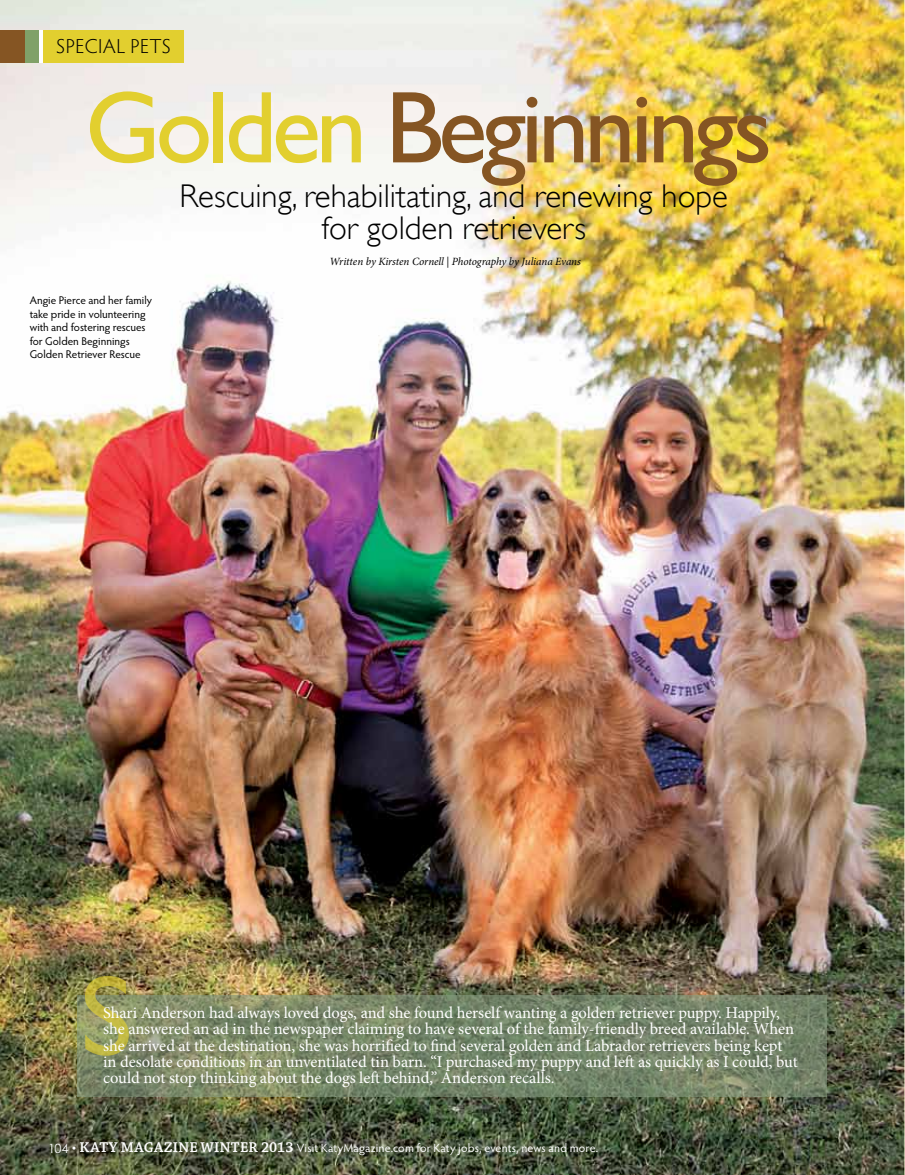
<style>
.page{position:relative;width:905px;height:1175px;background:#fff}
.page>*{position:absolute;margin:0;border:0;box-sizing:border-box;transform-origin:0 0}
.t1{font:102.6px "Gill Sans";letter-spacing:-.05em;color:#855523}
.t2{font:300 32.85px/32.8px "Gill Sans";color:#000;text-align:center}
.t3{font:300 20.25px "Hypatia Sans Pro";color:#000}
.t4{font:16.5px/16.2px "Minion Pro";letter-spacing:-.005em;color:#fff}
.t5{font:12px "Hypatia Sans Pro";letter-spacing:.015em;color:#fff}
.t6{font:11.25px/13.5px "Hypatia Sans Pro";color:#000}
.t7{font:italic 11.1px "Minion Pro";letter-spacing:-.01em;color:#000}
.s1{color:#e2cf2f}
.s2{font-family:"Century Gothic";font-size:12.75px}
.s3{font-family:"Chaparral Pro";font-size:15px}
.s4{font-family:"Chaparral Pro";font-weight:600;font-size:15px}
</style>
<div class="page">
<img style="left:0;top:0;width:904px;height:1174px">
<svg style="left:77px;top:995px;width:750px;height:101px;background:#778568"></svg>
<svg style="left:904px;top:0;width:1px;height:1174px"></svg>
<div style="left:0;top:30px;width:183px;height:33px;background:#e2cf2f"></div>
<div style="left:0;top:30px;width:25px;height:33px;background:#855523"></div>
<div style="left:38px;top:30px;width:5px;height:33px;background:#fff"></div>
<div style="left:25px;top:30px;width:13px;height:33px;background:#80a168"></div>
<svg style="left:85px;top:976px;width:44px;height:79px;background:#a5a353"></svg>
<p class="t3" style="left:56px;top:33px;width:11px">SPEC</p>
<p class="t3" style="left:98px;top:33px;width:74px">IAL PETS</p>
<h1 class="t1" style="left:85px;top:67px;width:689px"><span class="s1">Golden</span> Beginnings</h1>
<h2 class="t2" style="left:179px;top:179px;width:550px">Rescuing, rehabilitating, and renewing hope for golden retrievers</h2>
<p class="t7" style="left:329px;top:254px;width:253px">Written by Kirsten Cornell | Photography by Juliana Evans</p>
<p class="t6" style="left:30px;top:293px;width:124px">Angie Pierce and her family take pride in volunteering with and fostering rescues for Golden Beginnings<br>Golden Retriever Rescue</p>
<p class="t4" style="left:103px;top:1004px;width:696px">Shari Anderson had always loved dogs, and she found herself wanting a golden retriever puppy. Happily, she answered an ad in the newspaper claiming to have several of the family-friendly breed available. When she arrived at the destination, she was horrified to find several golden and Labrador retrievers being kept in desolate conditions in an unventilated tin barn. “I purchased my puppy and left as quickly as I could, but could not stop thinking about the dogs left behind,” Anderson recalls.</p>
<p class="t5" style="left:48px;top:1140px;width:551px"><span class="s2">104</span> <span class="s3">•</span> <span class="s4">KATY MAGAZINE WINTER 2013</span> Visit KatyMagazine.com for Katy jobs, events, news and more.</p>
</div>
